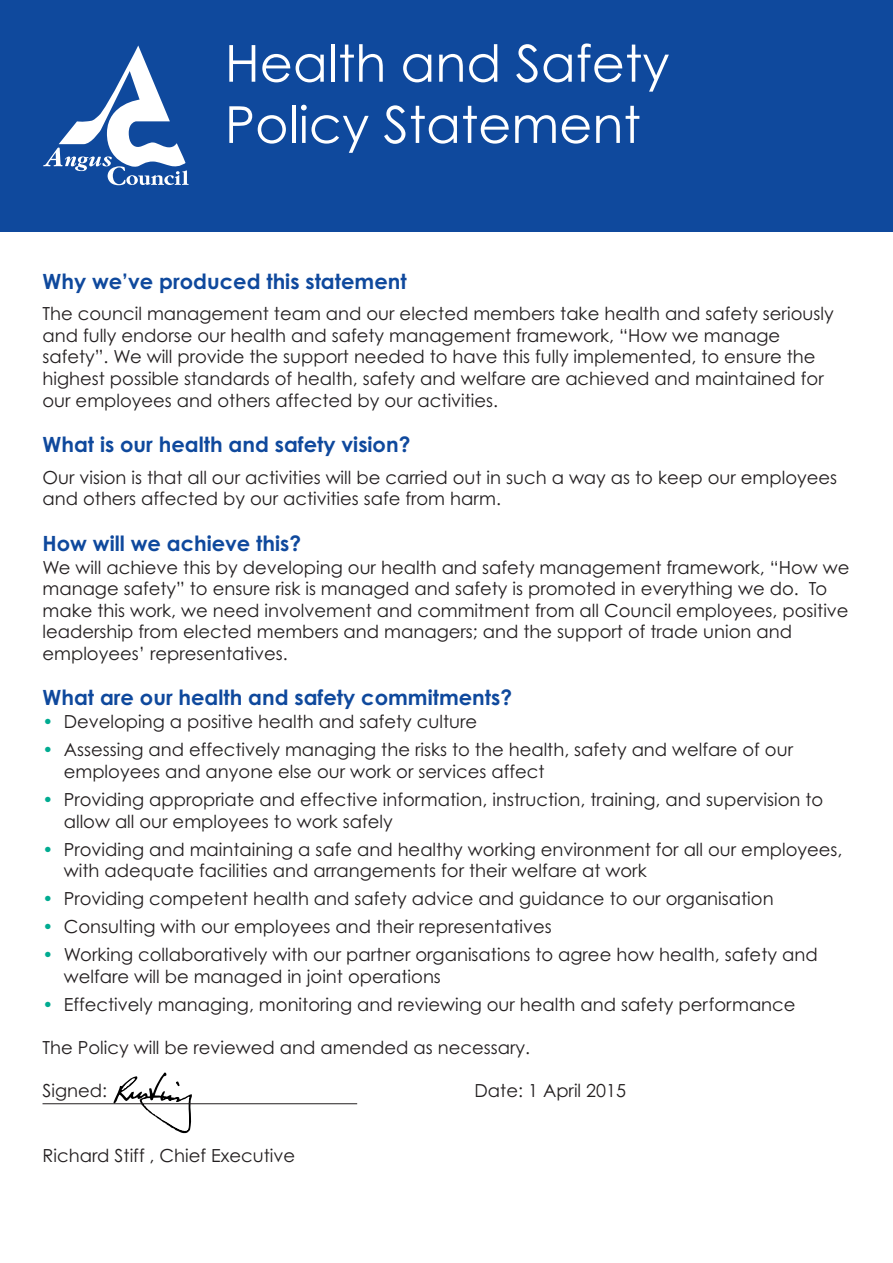
<style>
.page{position:relative;width:893px;height:1263px;background:#fff}
.page>*{position:absolute;margin:0;border:0;box-sizing:border-box;transform-origin:0 0}
.t1{font:51px/61.2px "Century Gothic";color:#fff}
.t2{font:700 21px "Century Gothic";color:#0f499d}
.t3{font:18px/21.6px "Century Gothic";color:#231f20}
.s1{color:#00ab91}
</style>
<div class="page">
<div style="left:0;top:0;width:893px;height:232px;background:#0f499d"></div>
<svg style="left:43px;top:45px;width:146px;height:140px"></svg>
<svg style="left:108px;top:1072px;width:90px;height:62px"></svg>
<hr style="left:43px;top:1103px;width:314px;height:1px;background:#231f20">
<h1 class="t1" style="left:225px;top:34px;width:446px">Health and Safety<br>Policy Statement</h1>
<p class="t2" style="left:43px;top:269px;width:366px">Why we’ve produced this statement</p>
<p class="t3" style="left:43px;top:303px;width:793px">The council management team and our elected members take health and safety seriously and fully endorse our health and safety management framework, “How we manage safety”. We will provide the support needed to have this fully implemented, to ensure the highest possible standards of health, safety and welfare are achieved and maintained for our employees and others affected by our activities.</p>
<p class="t2" style="left:43px;top:433px;width:369px">What is our health and safety vision?</p>
<p class="t3" style="left:43px;top:466px;width:796px">Our vision is that all our activities will be carried out in such a way as to keep our employees and others affected by our activities safe from harm.</p>
<p class="t2" style="left:43px;top:531px;width:260px">How will we achieve this?</p>
<p class="t3" style="left:43px;top:556px;width:808px">We will achieve this by developing our health and safety management framework, “How we manage safety” to ensure risk is managed and safety is promoted in everything we do. To make this work, we need involvement and commitment from all Council employees, positive leadership from elected members and managers; and the support of trade union and employees’ representatives.</p>
<p class="t2" style="left:43px;top:686px;width:471px">What are our health and safety commitments?</p>
<p class="t3" style="left:43px;top:711px;width:436px"><span class="s1">•</span> Developing a positive health and safety culture</p>
<p class="t3" style="left:64px;top:739px;width:731px;text-indent:-21px"><span class="s1">•</span> Assessing and effectively managing the risks to the health, safety and welfare of our employees and anyone else our work or services affect</p>
<p class="t3" style="left:64px;top:789px;width:761px;text-indent:-21px"><span class="s1">•</span> Providing appropriate and effective information, instruction, training, and supervision to allow all our employees to work safely</p>
<p class="t3" style="left:64px;top:838px;width:780px;text-indent:-21px"><span class="s1">•</span> Providing and maintaining a safe and healthy working environment for all our employees, with adequate facilities and arrangements for their welfare at work</p>
<p class="t3" style="left:43px;top:888px;width:733px"><span class="s1">•</span> Providing competent health and safety advice and guidance to our organisation</p>
<p class="t3" style="left:43px;top:916px;width:511px"><span class="s1">•</span> Consulting with our employees and their representatives</p>
<p class="t3" style="left:64px;top:944px;width:755px;text-indent:-21px"><span class="s1">•</span> Working collaboratively with our partner organisations to agree how health, safety and welfare will be managed in joint operations</p>
<p class="t3" style="left:43px;top:994px;width:755px"><span class="s1">•</span> Effectively managing, monitoring and reviewing our health and safety performance</p>
<p class="t3" style="left:43px;top:1037px;width:489px">The Policy will be reviewed and amended as necessary.</p>
<p class="t3" style="left:43px;top:1080px;width:66px">Signed:</p>
<p class="t3" style="left:475px;top:1080px;width:153px">Date: 1 April 2015</p>
<p class="t3" style="left:43px;top:1145px;width:254px">Richard Stiff , Chief Executive</p>
</div>
